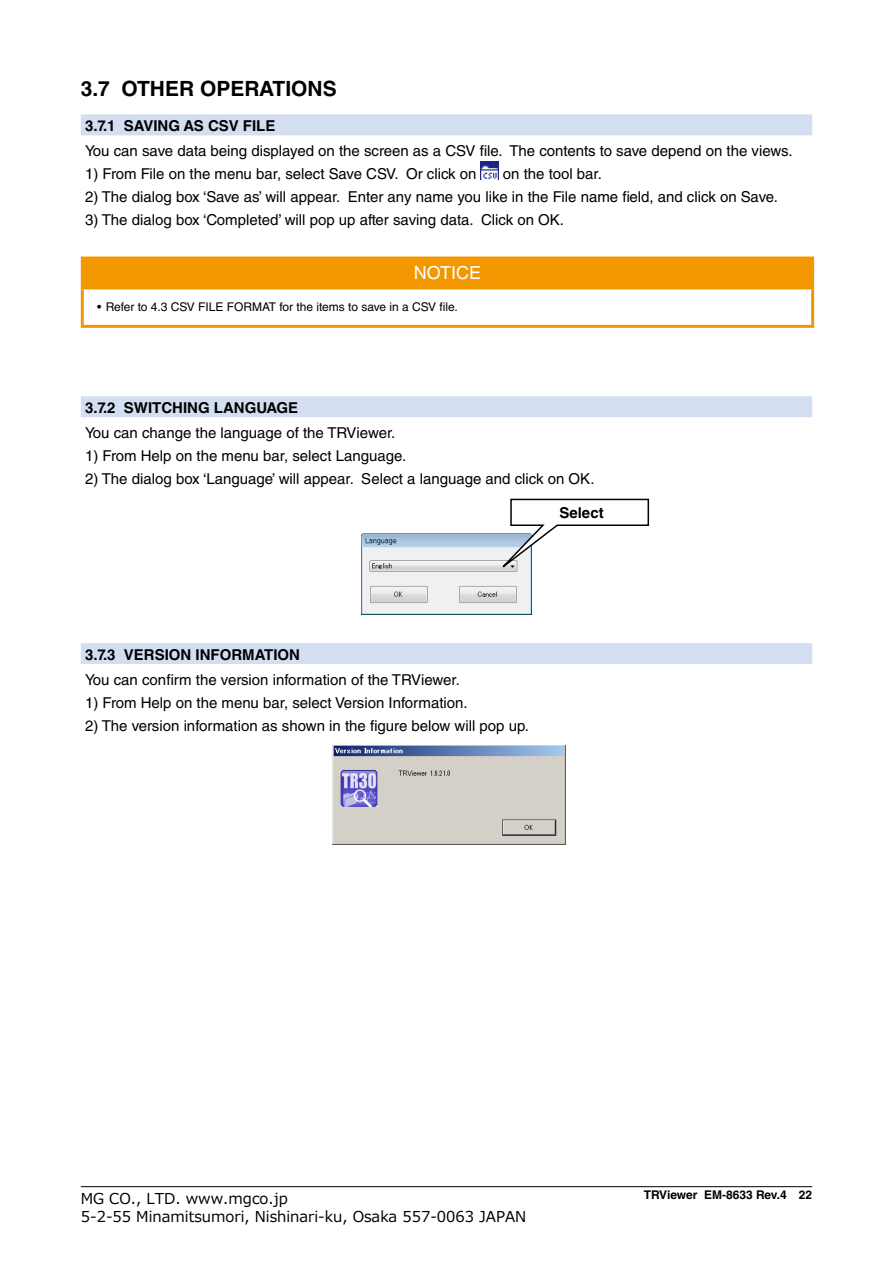
<style>
.page{position:relative;width:893px;height:1263px;background:#fff}
.page>*{position:absolute;margin:0;border:0;box-sizing:border-box;transform-origin:0 0}
.t1{font:700 21px "Helvetica LT Std";color:#000}
.t2{font:18px "Helvetica LT Std";color:#fff}
.t3{font:15px "Helvetica LT Std";color:#000}
.t4{font:15px "Meiryo";color:#000}
.t5{font:700 15px "Helvetica LT Std";color:#000}
.t6{font:12px "Helvetica LT Std";color:#000}
.t7{font:700 12px "Helvetica LT Std";color:#000}
</style>
<div class="page">
<hr style="left:81px;top:1186px;width:731px;height:1px;background:#000">
<div style="left:81px;top:114px;width:731px;height:21px;background:#d3def1"></div>
<div style="left:81px;top:396px;width:731px;height:21px;background:#d3def1"></div>
<div style="left:81px;top:643px;width:731px;height:21px;background:#d3def1"></div>
<img style="left:481px;top:161px;width:18px;height:18px">
<div style="left:82px;top:258px;width:731px;height:30px;background:#f39700"></div>
<hr style="left:81px;top:289px;width:3px;height:36px;background:#f39700">
<hr style="left:811px;top:289px;width:3px;height:36px;background:#f39700">
<hr style="left:81px;top:325px;width:733px;height:3px;background:#f39700">
<hr style="left:81px;top:257px;width:733px;height:3px;background:#f39700">
<hr style="left:81px;top:260px;width:3px;height:26px;background:#f39700">
<hr style="left:811px;top:260px;width:3px;height:26px;background:#f39700">
<hr style="left:81px;top:286px;width:733px;height:3px;background:#f39700">
<img style="left:361px;top:533px;width:171px;height:81px">
<svg style="left:488px;top:498px;width:162px;height:82px"></svg>
<img style="left:332px;top:745px;width:234px;height:100px">
<h1 class="t1" style="left:81px;top:76px;width:257px">3.7 OTHER OPERATIONS</h1>
<p class="t5" style="left:85px;top:116px;width:192px">3.7.1 SAVING AS CSV FILE</p>
<p class="t3" style="left:85px;top:142px;width:709px">You can save data being displayed on the screen as a CSV file. The contents to save depend on the views.</p>
<p class="t3" style="left:85px;top:165px;width:393px">1) From File on the menu bar, select Save CSV. Or click on</p>
<p class="t3" style="left:503px;top:165px;width:101px">on the tool bar.</p>
<p class="t3" style="left:85px;top:188px;width:694px">2) The dialog box ‘Save as’ will appear. Enter any name you like in the File name field, and click on Save.</p>
<p class="t3" style="left:85px;top:211px;width:480px">3) The dialog box ‘Completed’ will pop up after saving data. Click on OK.</p>
<p class="t2" style="left:414px;top:263px;width:69px">NOTICE</p>
<p class="t6" style="left:97px;top:300px;width:362px">• Refer to 4.3 CSV FILE FORMAT for the items to save in a CSV file.</p>
<p class="t5" style="left:85px;top:398px;width:215px">3.7.2 SWITCHING LANGUAGE</p>
<p class="t3" style="left:85px;top:424px;width:312px">You can change the language of the TRViewer.</p>
<p class="t3" style="left:85px;top:447px;width:323px">1) From Help on the menu bar, select Language.</p>
<p class="t3" style="left:85px;top:470px;width:511px">2) The dialog box ‘Language’ will appear. Select a language and click on OK.</p>
<p class="t5" style="left:559px;top:504px;width:46px">Select</p>
<p class="t5" style="left:85px;top:645px;width:217px">3.7.3 VERSION INFORMATION</p>
<p class="t3" style="left:85px;top:671px;width:376px">You can confirm the version information of the TRViewer.</p>
<p class="t3" style="left:85px;top:694px;width:384px">1) From Help on the menu bar, select Version Information.</p>
<p class="t3" style="left:85px;top:717px;width:446px">2) The version information as shown in the figure below will pop up.</p>
<p class="t4" style="left:81px;top:1188px;width:209px">MG CO., LTD. www.mgco.jp</p>
<p class="t7" style="left:644px;top:1188px;width:170px">TRViewer EM-8633 Rev.4 22</p>
<p class="t4" style="left:81px;top:1206px;width:447px">5-2-55 Minamitsumori, Nishinari-ku, Osaka 557-0063 JAPAN</p>
</div>
